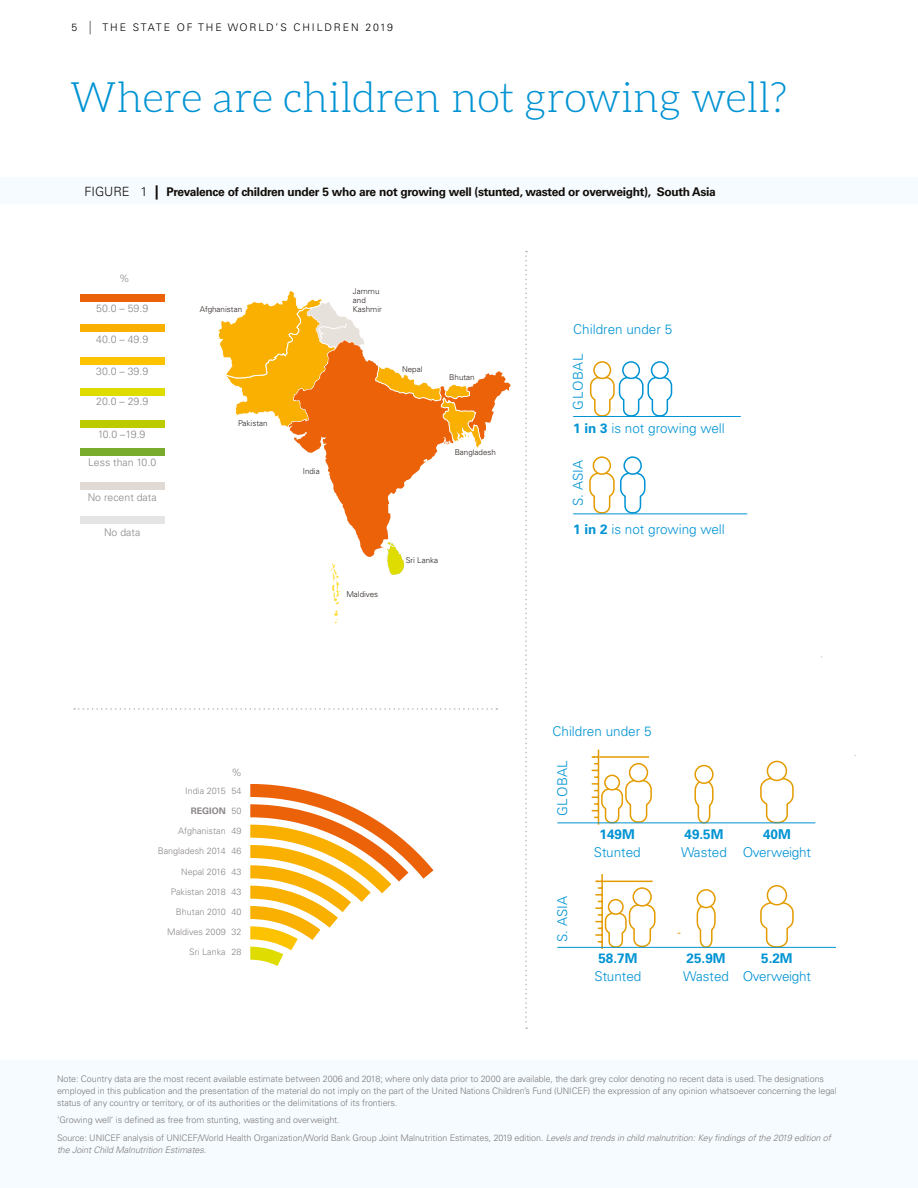
<style>
.page{position:relative;width:918px;height:1188px;background:#fff}
.page>*{position:absolute;margin:0;border:0;box-sizing:border-box;transform-origin:0 0}
.Infographic_28_Aleo{font:300 42px "Aleo";color:#0093d3}
.Infographic_11_pt_Li{font:300 13.5px/18px "Univers LT Std";color:#0093d3}
.Infographic_11_pt_Li-2{font:300 13.5px "Univers LT Std";letter-spacing:-.02em;color:#0093d3}
.Infographic_11_pt_Li-3{font:700 13.5px "Univers LT Std";color:#0093d3}
.Figure_Technical_tit{font:700 12px "Univers LT Std";letter-spacing:-.025em;color:#120d09}
.t1{font:300 10.5px "Univers LT Std";color:#8b8688}
.t2{font:300 10.5px "Univers LT Std";letter-spacing:.18em;color:#000}
.Source_Notes_Text__0{font:300 9px/12px "Univers LT Std";letter-spacing:-.01em;color:#7f7b7d}
.Legend_7_pt{font:300 9px "Univers LT Std";color:#8b8688}
.Infographic_8pt_Whit{font:300 9px "Univers LT Std";color:#8b8688}
.Legend_7_pt-2{font:700 9px "Univers LT Std";color:#8b8688}
.Legend_7_pt-3{font:300 7.95px "Univers LT Std";color:#27211e}
.s1{font-size:13.5px;color:#575756}
.s2{font-weight:300;font-size:12.75px}
.s3{font-size:14.25px}
.s4{font-weight:700}
.s5{font-style:italic}
</style>
<div class="page">
<div style="left:0;top:178px;width:918px;height:26px;background:#f5fbfe"></div>
<svg style="left:525px;top:251px;width:2px;height:778px"></svg>
<svg style="left:589px;top:376px;width:84px;height:40px"></svg>
<div style="left:622px;top:361px;width:18px;height:18px;border:2px solid #0093d3;border-radius:50%"></div>
<div style="left:593px;top:361px;width:18px;height:18px;border:2px solid #e49b00;border-radius:50%"></div>
<div style="left:651px;top:361px;width:18px;height:18px;border:2px solid #0093d3;border-radius:50%"></div>
<svg style="left:588px;top:472px;width:58px;height:42px"></svg>
<div style="left:623px;top:456px;width:19px;height:19px;border:2px solid #0093d3;border-radius:50%"></div>
<div style="left:593px;top:456px;width:18px;height:19px;border:2px solid #e49b00;border-radius:50%"></div>
<svg style="left:759px;top:777px;width:35px;height:46px"></svg>
<div style="left:767px;top:761px;width:19px;height:19px;background:#fff;border-radius:50%"></div>
<div style="left:767px;top:761px;width:20px;height:20px;border:2px solid #e49b00;border-radius:50%"></div>
<svg style="left:759px;top:901px;width:35px;height:46px"></svg>
<div style="left:767px;top:886px;width:19px;height:19px;background:#fff;border-radius:50%"></div>
<div style="left:767px;top:885px;width:20px;height:21px;border:2px solid #e49b00;border-radius:50%"></div>
<svg style="left:694px;top:780px;width:20px;height:43px"></svg>
<div style="left:695px;top:766px;width:18px;height:17px;background:#fff;border-radius:50%"></div>
<div style="left:694px;top:765px;width:20px;height:19px;border:2px solid #e49b00;border-radius:50%"></div>
<svg style="left:696px;top:905px;width:20px;height:42px"></svg>
<div style="left:697px;top:889px;width:19px;height:19px;border:2px solid #e49b00;border-radius:50%"></div>
<hr style="left:598px;top:750px;width:1px;height:75px;background:#e49b00">
<svg style="left:592px;top:756px;width:6px;height:8px"></svg>
<hr style="left:599px;top:756px;width:50px;height:2px;background:#e49b00">
<svg style="left:592px;top:770px;width:61px;height:53px"></svg>
<div style="left:605px;top:775px;width:14px;height:15px;background:#fff;border-radius:50%"></div>
<div style="left:604px;top:775px;width:16px;height:16px;border:2px solid #e49b00;border-radius:50%"></div>
<div style="left:630px;top:764px;width:17px;height:18px;background:#fff;border-radius:50%"></div>
<div style="left:629px;top:763px;width:19px;height:19px;border:2px solid #e49b00;border-radius:50%"></div>
<hr style="left:601px;top:874px;width:2px;height:75px;background:#e49b00">
<svg style="left:595px;top:881px;width:61px;height:66px"></svg>
<div style="left:609px;top:900px;width:14px;height:14px;background:#fff;border-radius:50%"></div>
<div style="left:608px;top:899px;width:16px;height:16px;border:2px solid #e49b00;border-radius:50%"></div>
<div style="left:633px;top:888px;width:18px;height:18px;background:#fff;border-radius:50%"></div>
<div style="left:633px;top:887px;width:19px;height:20px;border:2px solid #e49b00;border-radius:50%"></div>
<hr style="left:557px;top:823px;width:258px;height:1px;background:#0093d3">
<hr style="left:573px;top:416px;width:168px;height:1px;background:#0093d3">
<hr style="left:573px;top:514px;width:174px;height:1px;background:#0093d3">
<hr style="left:557px;top:947px;width:279px;height:1px;background:#0093d3">
<div style="left:0;top:1061px;width:918px;height:127px;background:#f5fbfe"></div>
<svg style="left:250px;top:784px;width:183px;height:182px"></svg>
<svg style="left:74px;top:708px;width:423px;height:2px"></svg>
<svg style="left:289px;top:359px;width:149px;height:198px"></svg>
<svg style="left:375px;top:366px;width:136px;height:85px"></svg>
<svg style="left:218px;top:290px;width:147px;height:139px"></svg>
<svg style="left:387px;top:543px;width:17px;height:32px"></svg>
<svg style="left:330px;top:563px;width:10px;height:60px"></svg>
<div style="left:80px;top:517px;width:84px;height:7px;background:#e6e5e5"></div>
<div style="left:80px;top:482px;width:84px;height:7px;background:#e1d9d4"></div>
<div style="left:80px;top:448px;width:84px;height:8px;background:#79ac2c"></div>
<div style="left:80px;top:388px;width:84px;height:8px;background:#dedc00"></div>
<div style="left:80px;top:357px;width:84px;height:8px;background:#fdc300"></div>
<div style="left:80px;top:324px;width:84px;height:7px;background:#f9b000"></div>
<div style="left:80px;top:294px;width:84px;height:8px;background:#eb6209"></div>
<div style="left:80px;top:421px;width:84px;height:7px;background:#bbcb00"></div>
<p class="t2" style="left:71px;top:21px;width:323px">5 <span class="s1">|</span> THE STATE OF THE WORLD’S CHILDREN 2019</p>
<p class="Infographic_28_Aleo" style="left:70px;top:75px;width:719px">Where are children not growing well?</p>
<p class="Figure_Technical_tit" style="left:84px;top:185px;width:633px"><span class="s2">FIGURE 1</span> <span class="s3">|</span> Prevalence of children under 5 who are not growing well (stunted, wasted or overweight), South Asia</p>
<p class="t1" style="left:119px;top:272px;width:12px">%</p>
<p class="t1" style="left:96px;top:302px;width:53px">50.0 – 59.9</p>
<p class="t1" style="left:96px;top:333px;width:53px">40.0 – 49.9</p>
<p class="t1" style="left:96px;top:364px;width:53px">30.0 – 39.9</p>
<p class="t1" style="left:96px;top:395px;width:53px">20.0 – 29.9</p>
<p class="t1" style="left:98px;top:428px;width:49px">10.0 –19.9</p>
<p class="t1" style="left:88px;top:456px;width:69px">Less than 10.0</p>
<p class="t1" style="left:88px;top:491px;width:71px">No recent data</p>
<p class="t1" style="left:104px;top:526px;width:38px">No data</p>
<p class="Legend_7_pt-3" style="left:200px;top:305px;width:44px">Afghanistan</p>
<p class="Legend_7_pt-3" style="left:238px;top:419px;width:31px">Pakistan</p>
<p class="Legend_7_pt-3" style="left:303px;top:466px;width:18px">India</p>
<p class="Legend_7_pt-3" style="left:353px;top:286px;width:28px">Jammu</p>
<p class="Legend_7_pt-3" style="left:353px;top:295px;width:14px">and</p>
<p class="Legend_7_pt-3" style="left:353px;top:304px;width:30px">Kashmir</p>
<p class="Legend_7_pt-3" style="left:402px;top:364px;width:22px">Nepal</p>
<p class="Legend_7_pt-3" style="left:449px;top:373px;width:27px">Bhutan</p>
<p class="Legend_7_pt-3" style="left:455px;top:448px;width:43px">Bangladesh</p>
<p class="Legend_7_pt-3" style="left:346px;top:589px;width:33px">Maldives</p>
<p class="Legend_7_pt-3" style="left:406px;top:555px;width:34px">Sri Lanka</p>
<p class="t1" style="left:231px;top:766px;width:12px">%</p>
<p class="Infographic_8pt_Whit" style="left:185px;top:785px;width:42px">India 2015</p>
<p class="Infographic_8pt_Whit" style="left:232px;top:785px;width:12px">54</p>
<p class="Legend_7_pt-2" style="left:191px;top:806px;width:37px">REGION</p>
<p class="Infographic_8pt_Whit" style="left:232px;top:805px;width:12px">50</p>
<p class="Legend_7_pt" style="left:178px;top:825px;width:49px">Afghanistan</p>
<p class="Legend_7_pt" style="left:232px;top:825px;width:12px">49</p>
<p class="Legend_7_pt" style="left:158px;top:846px;width:69px">Bangladesh 2014</p>
<p class="Legend_7_pt" style="left:232px;top:846px;width:12px">46</p>
<p class="Legend_7_pt" style="left:181px;top:866px;width:46px">Nepal 2016</p>
<p class="Legend_7_pt" style="left:232px;top:866px;width:12px">43</p>
<p class="Legend_7_pt" style="left:171px;top:886px;width:56px">Pakistan 2018</p>
<p class="Legend_7_pt" style="left:232px;top:886px;width:12px">43</p>
<p class="Legend_7_pt" style="left:176px;top:906px;width:51px">Bhutan 2010</p>
<p class="Legend_7_pt" style="left:232px;top:906px;width:12px">40</p>
<p class="Legend_7_pt" style="left:167px;top:926px;width:60px">Maldives 2009</p>
<p class="Legend_7_pt" style="left:232px;top:926px;width:12px">32</p>
<p class="Legend_7_pt" style="left:189px;top:946px;width:38px">Sri Lanka</p>
<p class="Legend_7_pt" style="left:232px;top:946px;width:12px">28</p>
<p class="Infographic_11_pt_Li" style="left:573px;top:320px;width:101px">Children under 5</p>
<p class="Infographic_11_pt_Li" style="left:569px;top:410px;width:57px;rotate:-90deg">GLOBAL</p>
<p class="Infographic_11_pt_Li" style="left:573px;top:419px;width:153px"><span class="s4">1 in 3</span> is not growing well</p>
<p class="Infographic_11_pt_Li" style="left:569px;top:506px;width:48px;rotate:-90deg">S. ASIA</p>
<p class="Infographic_11_pt_Li" style="left:573px;top:520px;width:153px"><span class="s4">1 in 2</span> is not growing well</p>
<p class="Infographic_11_pt_Li" style="left:552px;top:722px;width:101px">Children under 5</p>
<p class="Infographic_11_pt_Li" style="left:553px;top:816px;width:57px;rotate:-90deg">GLOBAL</p>
<p class="Infographic_11_pt_Li" style="left:553px;top:942px;width:48px;rotate:-90deg">S. ASIA</p>
<p class="Infographic_11_pt_Li-3" style="left:600px;top:826px;width:37px">149M</p>
<p class="Infographic_11_pt_Li" style="left:594px;top:843px;width:48px">Stunted</p>
<p class="Infographic_11_pt_Li" style="left:595px;top:949px;width:48px"><span class="s4">58.7M<br></span>Stunted</p>
<p class="Infographic_11_pt_Li-3" style="left:685px;top:826px;width:41px">49.5M</p>
<p class="Infographic_11_pt_Li" style="left:681px;top:843px;width:47px">Wasted</p>
<p class="Infographic_11_pt_Li-3" style="left:763px;top:826px;width:29px">40M</p>
<p class="Infographic_11_pt_Li-2" style="left:743px;top:844px;width:70px">Overweight</p>
<p class="Infographic_11_pt_Li" style="left:683px;top:949px;width:47px"><span class="s4">25.9M<br></span>Wasted</p>
<p class="Infographic_11_pt_Li-3" style="left:761px;top:950px;width:33px">5.2M</p>
<p class="Infographic_11_pt_Li-2" style="left:743px;top:968px;width:70px">Overweight</p>
<p class="Source_Notes_Text__0" style="left:57px;top:1073px;width:781px">Note: Country data are the most recent available estimate between 2006 and 2018; where only data prior to 2000 are available, the dark grey color denoting no recent data is used. The designations employed in this publication and the presentation of the material do not imply on the part of the United Nations Children’s Fund (UNICEF) the expression of any opinion whatsoever concerning the legal status of any country or territory, or of its authorities or the delimitations of its frontiers.</p>
<p class="Source_Notes_Text__0" style="left:57px;top:1114px;width:284px">’Growing well‘ is defined as free from stunting, wasting and overweight.</p>
<p class="Source_Notes_Text__0" style="left:57px;top:1132px;width:775px">Source: UNICEF analysis of UNICEF/World Health Organization/World Bank Group Joint Malnutrition Estimates, 2019 edition. <span class="s5">Levels and trends in child malnutrition: Key findings of the 2019 edition of the Joint Child Malnutrition Estimates</span>.</p>
</div>
